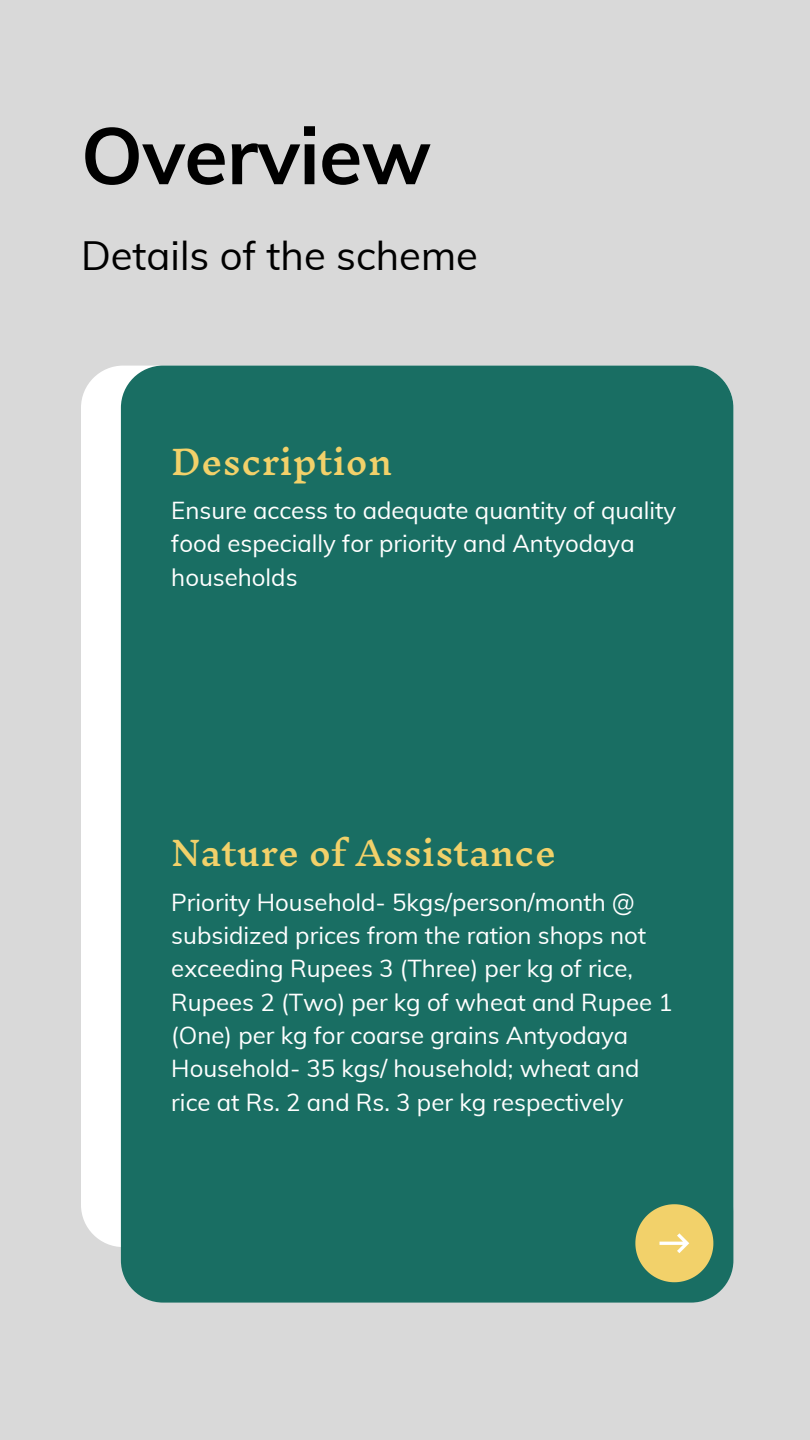
<style>
.page{position:relative;width:810px;height:1440px;background:#d9d9d9}
.page>*{position:absolute;margin:0;border:0;box-sizing:border-box;transform-origin:0 0}
.t1{font:700 79px "Muli";letter-spacing:-.01em;color:#000}
.t2{font:40px "Muli";color:#000}
.t3{font:500 33.3px "Inknut Antiqua";color:#f2d16a}
.t4{font:24px/33.3px "Muli";color:#fff}
</style>
<div class="page">
<div style="left:81px;top:366px;width:653px;height:881px;background:#fff;border-radius:42px"></div>
<div style="left:121px;top:366px;width:612px;height:937px;background:#196e63;border-radius:42px"></div>
<svg style="left:635px;top:1204px;width:78px;height:78px"></svg>
<h1 class="t1" style="left:81px;top:105px;width:352px">Overview</h1>
<h2 class="t2" style="left:81px;top:230px;width:398px">Details of the scheme</h2>
<h3 class="t3" style="left:171px;top:444px;width:222px">Description</h3>
<p class="t4" style="left:171px;top:493px;width:507px">Ensure access to adequate quantity of quality food especially for priority and Antyodaya households</p>
<h3 class="t3" style="left:171px;top:835px;width:386px">Nature of Assistance</h3>
<p class="t4" style="left:171px;top:885px;width:503px">Priority Household- 5kgs/person/month @ subsidized prices from the ration shops not exceeding Rupees 3 (Three) per kg of rice, Rupees 2 (Two) per kg of wheat and Rupee 1 (One) per kg for coarse grains Antyodaya Household- 35 kgs/ household; wheat and rice at Rs. 2 and Rs. 3 per kg respectively</p>
</div>
